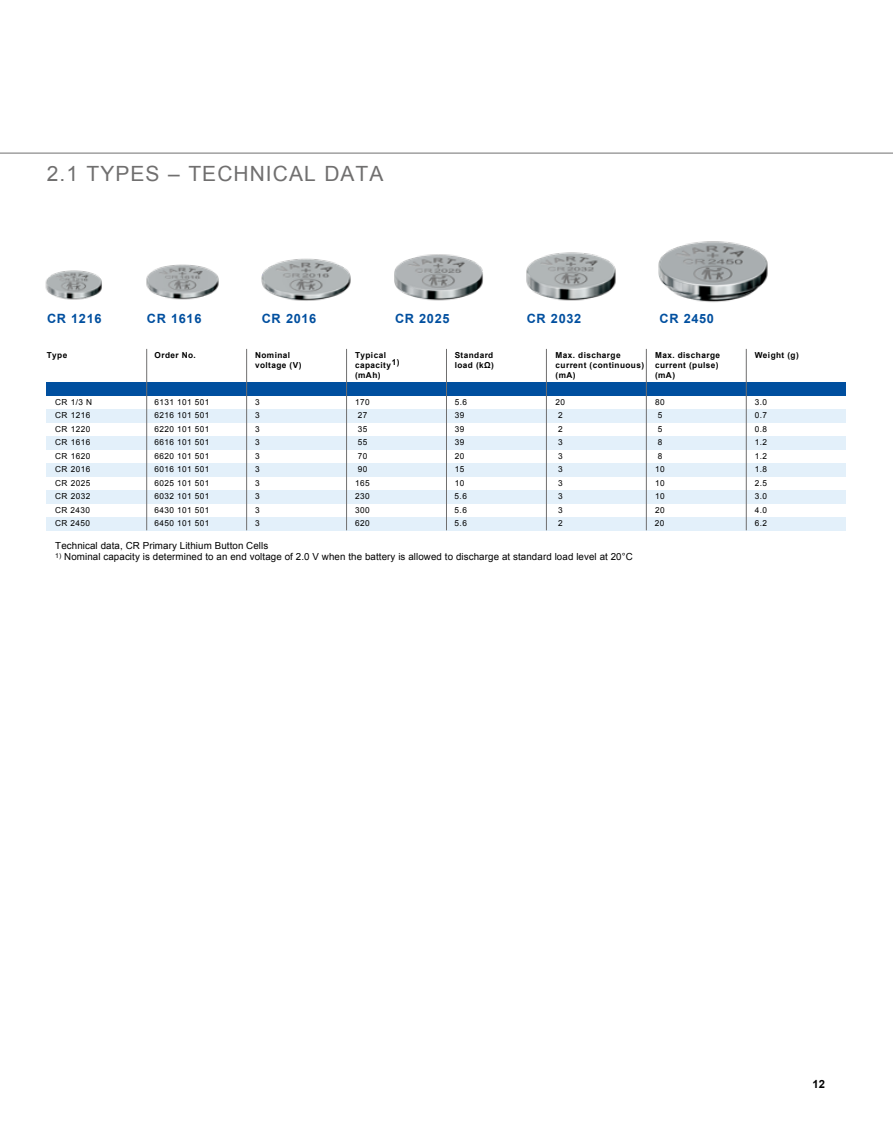
<style>
.page{position:relative;width:893px;height:1127px;background:#fff}
.page>*{position:absolute;margin:0;border:0;box-sizing:border-box;transform-origin:0 0}
.t1{font:21px "Arial";letter-spacing:.05em;color:#706f6f}
.t2{font:700 12.75px "Arial";letter-spacing:.05em;color:#004f9f}
.t3{font:700 11.25px "Arial";color:#000}
.t4{font:9.75px "Arial";letter-spacing:.01em;color:#000}
.t5{font:8.25px "Arial";letter-spacing:.05em;color:#000}
.t6{font:700 8.25px "Arial";letter-spacing:.05em;color:#000}
</style>
<div class="page">
<hr style="left:0;top:153px;width:893px;height:1px;background:#706f6f">
<div style="left:47px;top:382px;width:799px;height:14px;background:#004f9f"></div>
<div style="left:47px;top:409px;width:799px;height:14px;background:#e3f0fa"></div>
<div style="left:47px;top:436px;width:799px;height:14px;background:#e3f0fa"></div>
<div style="left:47px;top:463px;width:799px;height:14px;background:#e3f0fa"></div>
<div style="left:47px;top:490px;width:799px;height:14px;background:#e3f0fa"></div>
<div style="left:47px;top:517px;width:799px;height:14px;background:#e3f0fa"></div>
<hr style="left:146px;top:349px;width:1px;height:181px;background:#706f6f">
<hr style="left:246px;top:349px;width:1px;height:181px;background:#706f6f">
<hr style="left:346px;top:349px;width:1px;height:181px;background:#706f6f">
<hr style="left:446px;top:349px;width:1px;height:181px;background:#706f6f">
<hr style="left:546px;top:349px;width:1px;height:181px;background:#706f6f">
<hr style="left:646px;top:349px;width:1px;height:181px;background:#706f6f">
<hr style="left:746px;top:349px;width:1px;height:181px;background:#706f6f">
<img style="left:45px;top:270px;width:57px;height:30px">
<img style="left:146px;top:264px;width:73px;height:36px">
<img style="left:261px;top:258px;width:90px;height:43px">
<img style="left:394px;top:254px;width:89px;height:47px">
<img style="left:526px;top:252px;width:90px;height:49px">
<img style="left:658px;top:241px;width:110px;height:62px">
<h1 class="t1" style="left:47px;top:160px;width:338px">2.1 TYPES – TECHNICAL DATA</h1>
<h2 class="t2" style="left:47px;top:310px;width:56px">CR 1216</h2>
<h2 class="t2" style="left:147px;top:310px;width:56px">CR 1616</h2>
<h2 class="t2" style="left:262px;top:310px;width:56px">CR 2016</h2>
<h2 class="t2" style="left:395px;top:310px;width:56px">CR 2025</h2>
<h2 class="t2" style="left:527px;top:310px;width:56px">CR 2032</h2>
<p class="t6" style="left:47px;top:350px;width:22px">Type</p>
<p class="t6" style="left:155px;top:350px;width:43px">Order No.</p>
<p class="t6" style="left:255px;top:350px;width:37px">Nominal</p>
<p class="t6" style="left:355px;top:350px;width:32px">Typical</p>
<p class="t6" style="left:455px;top:350px;width:40px">Standard</p>
<p class="t6" style="left:556px;top:350px;width:66px">Max. discharge</p>
<p class="t6" style="left:655px;top:350px;width:66px">Max. discharge</p>
<p class="t6" style="left:755px;top:350px;width:46px">Weight (g)</p>
<p class="t6" style="left:255px;top:360px;width:48px">voltage (V)</p>
<p class="t6" style="left:355px;top:360px;width:46px">capacity1)</p>
<p class="t6" style="left:455px;top:360px;width:41px">load (kΩ)</p>
<p class="t6" style="left:556px;top:360px;width:90px">current (continuous)</p>
<p class="t6" style="left:655px;top:360px;width:65px">current (pulse)</p>
<p class="t6" style="left:355px;top:369px;width:27px">(mAh)</p>
<p class="t6" style="left:556px;top:369px;width:22px">(mA)</p>
<p class="t6" style="left:655px;top:369px;width:22px">(mA)</p>
<p class="t5" style="left:55px;top:396px;width:38px">CR 1/3 N</p>
<p class="t5" style="left:155px;top:396px;width:56px">6131 101 501</p>
<p class="t5" style="left:255px;top:396px;width:6px">3</p>
<p class="t5" style="left:355px;top:396px;width:16px">170</p>
<p class="t5" style="left:455px;top:396px;width:14px">5.6</p>
<p class="t5" style="left:556px;top:396px;width:11px">20</p>
<p class="t5" style="left:655px;top:396px;width:11px">80</p>
<p class="t5" style="left:755px;top:396px;width:14px">3.0</p>
<p class="t5" style="left:55px;top:410px;width:37px">CR 1216</p>
<p class="t5" style="left:155px;top:410px;width:56px">6216 101 501</p>
<p class="t5" style="left:255px;top:410px;width:6px">3</p>
<p class="t5" style="left:358px;top:410px;width:11px">27</p>
<p class="t5" style="left:455px;top:410px;width:11px">39</p>
<p class="t5" style="left:558px;top:410px;width:6px">2</p>
<p class="t5" style="left:658px;top:410px;width:6px">5</p>
<p class="t5" style="left:755px;top:410px;width:14px">0.7</p>
<p class="t5" style="left:55px;top:423px;width:37px">CR 1220</p>
<p class="t5" style="left:155px;top:423px;width:56px">6220 101 501</p>
<p class="t5" style="left:255px;top:423px;width:6px">3</p>
<p class="t5" style="left:358px;top:423px;width:11px">35</p>
<p class="t5" style="left:455px;top:423px;width:11px">39</p>
<p class="t5" style="left:558px;top:423px;width:6px">2</p>
<p class="t5" style="left:658px;top:423px;width:6px">5</p>
<p class="t5" style="left:755px;top:423px;width:14px">0.8</p>
<p class="t5" style="left:55px;top:437px;width:37px">CR 1616</p>
<p class="t5" style="left:155px;top:437px;width:56px">6616 101 501</p>
<p class="t5" style="left:255px;top:437px;width:6px">3</p>
<p class="t5" style="left:358px;top:437px;width:11px">55</p>
<p class="t5" style="left:455px;top:437px;width:11px">39</p>
<p class="t5" style="left:558px;top:437px;width:6px">3</p>
<p class="t5" style="left:658px;top:437px;width:6px">8</p>
<p class="t5" style="left:755px;top:437px;width:14px">1.2</p>
<p class="t5" style="left:55px;top:450px;width:37px">CR 1620</p>
<p class="t5" style="left:154px;top:450px;width:56px">6620 101 501</p>
<p class="t5" style="left:255px;top:450px;width:6px">3</p>
<p class="t5" style="left:358px;top:450px;width:11px">70</p>
<p class="t5" style="left:455px;top:450px;width:11px">20</p>
<p class="t5" style="left:558px;top:450px;width:6px">3</p>
<p class="t5" style="left:658px;top:450px;width:6px">8</p>
<p class="t5" style="left:755px;top:450px;width:14px">1.2</p>
<p class="t5" style="left:55px;top:464px;width:37px">CR 2016</p>
<p class="t5" style="left:154px;top:464px;width:56px">6016 101 501</p>
<p class="t5" style="left:255px;top:464px;width:6px">3</p>
<p class="t5" style="left:358px;top:464px;width:11px">90</p>
<p class="t5" style="left:455px;top:464px;width:11px">15</p>
<p class="t5" style="left:558px;top:464px;width:6px">3</p>
<p class="t5" style="left:655px;top:464px;width:11px">10</p>
<p class="t5" style="left:755px;top:464px;width:14px">1.8</p>
<p class="t5" style="left:55px;top:477px;width:37px">CR 2025</p>
<p class="t5" style="left:154px;top:477px;width:56px">6025 101 501</p>
<p class="t5" style="left:255px;top:477px;width:6px">3</p>
<p class="t5" style="left:355px;top:477px;width:16px">165</p>
<p class="t5" style="left:455px;top:477px;width:11px">10</p>
<p class="t5" style="left:558px;top:477px;width:6px">3</p>
<p class="t5" style="left:655px;top:477px;width:11px">10</p>
<p class="t5" style="left:755px;top:477px;width:14px">2.5</p>
<p class="t5" style="left:55px;top:491px;width:37px">CR 2032</p>
<p class="t5" style="left:154px;top:491px;width:56px">6032 101 501</p>
<p class="t5" style="left:255px;top:491px;width:6px">3</p>
<p class="t5" style="left:355px;top:491px;width:16px">230</p>
<p class="t5" style="left:455px;top:491px;width:14px">5.6</p>
<p class="t5" style="left:558px;top:491px;width:6px">3</p>
<p class="t5" style="left:655px;top:491px;width:11px">10</p>
<p class="t5" style="left:755px;top:491px;width:14px">3.0</p>
<p class="t5" style="left:55px;top:504px;width:37px">CR 2430</p>
<p class="t5" style="left:154px;top:504px;width:56px">6430 101 501</p>
<p class="t5" style="left:255px;top:504px;width:6px">3</p>
<p class="t5" style="left:355px;top:504px;width:16px">300</p>
<p class="t5" style="left:455px;top:504px;width:14px">5.6</p>
<p class="t5" style="left:558px;top:504px;width:6px">3</p>
<p class="t5" style="left:655px;top:504px;width:11px">20</p>
<p class="t5" style="left:755px;top:504px;width:14px">4.0</p>
<p class="t5" style="left:55px;top:518px;width:37px">CR 2450</p>
<p class="t5" style="left:154px;top:518px;width:56px">6450 101 501</p>
<p class="t5" style="left:255px;top:518px;width:6px">3</p>
<p class="t5" style="left:355px;top:518px;width:16px">620</p>
<p class="t5" style="left:455px;top:518px;width:14px">5.6</p>
<p class="t5" style="left:558px;top:518px;width:6px">2</p>
<p class="t5" style="left:655px;top:518px;width:11px">20</p>
<p class="t5" style="left:755px;top:518px;width:14px">6.2</p>
<p class="t4" style="left:55px;top:539px;width:215px">Technical data, CR Primary Lithium Button Cells</p>
<p class="t4" style="left:55px;top:550px;width:579px"><sup>1)</sup> Nominal capacity is determined to an end voltage of 2.0 V when the battery is allowed to discharge at standard load level at 20°C</p>
<h2 class="t2" style="left:659px;top:310px;width:56px">CR 2450</h2>
<h3 class="t3" style="left:812px;top:1077px;width:14px">12</h3>
</div>
